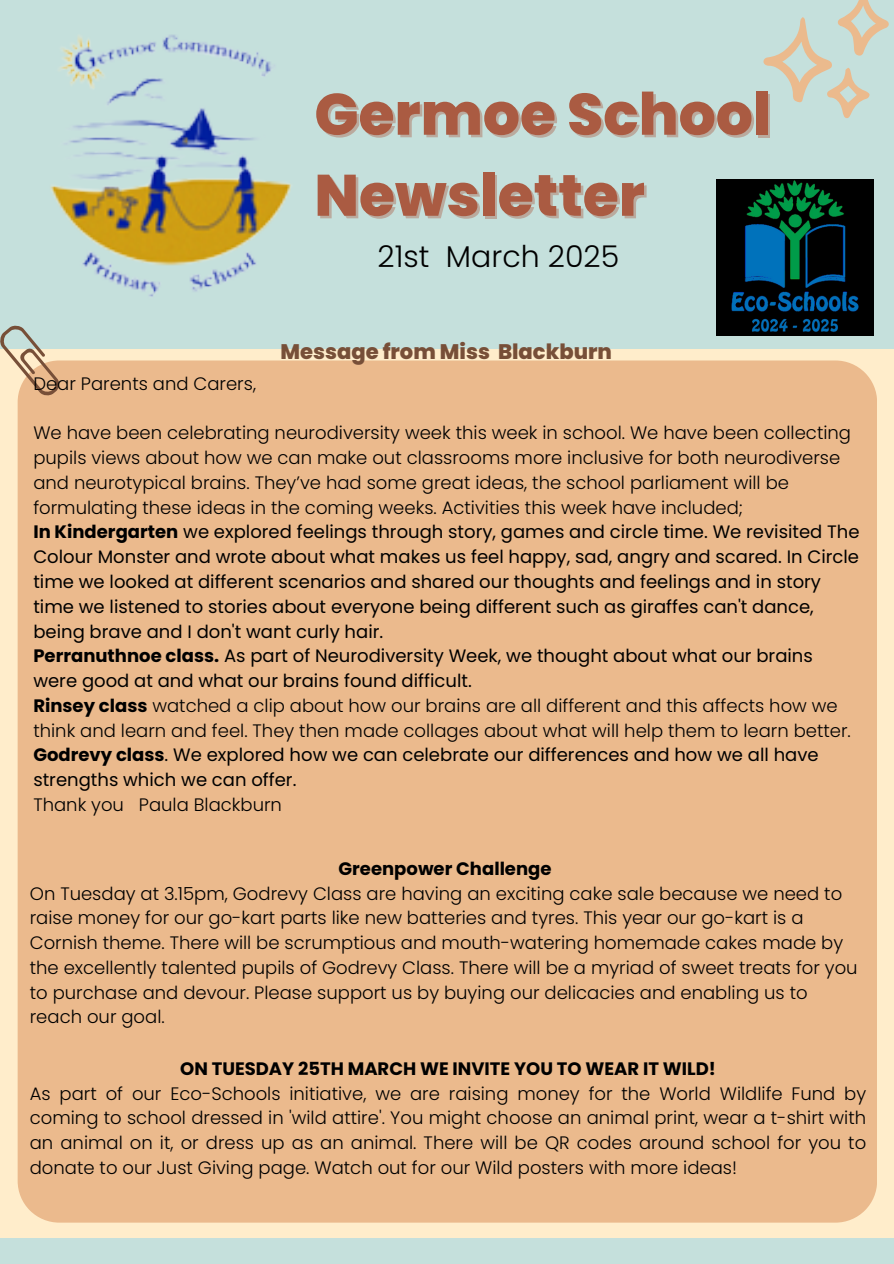
<style>
.page{position:relative;width:894px;height:1264px;background:#fff}
.page>*{position:absolute;margin:0;border:0;box-sizing:border-box;transform-origin:0 0}
.t1{font:800 58.35px "Poppins";color:#aa5b42}
.t2{font:300 30px "Poppins";color:#000}
.t3{font:800 21px "Poppins";color:#774f38}
.t4{font:300 18px/24.8px "Poppins";color:#000}
.t5{font:18px/24.8px "Poppins";color:#000}
.t6{font:700 18px "Poppins";color:#000}
.s1{font-weight:700}
</style>
<div class="page">
<div style="left:0;top:0;width:893px;height:1263px;background:#ffedcb"></div>
<div style="left:0;top:0;width:893px;height:349px;background:#c5e0dc"></div>
<div style="left:0;top:1238px;width:893px;height:25px;background:#c5e0dc"></div>
<svg style="left:763px;top:0;width:125px;height:118px"></svg>
<div style="left:18px;top:360px;width:858px;height:862px;background:#ebba8d"></div>
<svg style="left:0;top:325px;width:36px;height:71px"></svg>
<img style="left:36px;top:35px;width:290px;height:373px">
<img style="left:716px;top:179px;width:156px;height:156px">
<p class="t1" style="left:314px;top:73px;width:458px">Germoe School</p>
<h1 class="t1" style="left:314px;top:154px;width:332px">Newsletter</h1>
<h2 class="t2" style="left:377px;top:236px;width:243px">21st March 2025</h2>
<p class="t3" style="left:280px;top:337px;width:333px">Message from Miss Blackburn</p>
<h3 class="t4" style="left:33px;top:371px;width:224px">Dear Parents and Carers,</h3>
<p class="t4" style="left:33px;top:421px;width:819px">We have been celebrating neurodiversity week this week in school. We have been collecting pupils views about how we can make out classrooms more inclusive for both neurodiverse and neurotypical brains. They’ve had some great ideas, the school parliament will be formulating these ideas in the coming weeks. Activities this week have included;</p>
<p class="t5" style="left:33px;top:520px;width:827px"><span class="s1">In Kindergarten</span> we explored feelings through story, games and circle time. We revisited The Colour Monster and wrote about what makes us feel happy, sad, angry and scared. In Circle time we looked at different scenarios and shared our thoughts and feelings and in story time we listened to stories about everyone being different such as giraffes can't dance, being brave and I don't want curly hair.</p>
<p class="t5" style="left:33px;top:643px;width:780px"><span class="s1">Perranuthnoe class.</span> As part of Neurodiversity Week, we thought about what our brains were good at and what our brains found difficult.</p>
<p class="t4" style="left:33px;top:693px;width:818px"><span class="s1">Rinsey class</span> watched a clip about how our brains are all different and this affects how we think and learn and feel. They then made collages about what will help them to learn better.</p>
<p class="t5" style="left:33px;top:742px;width:786px"><span class="s1">Godrevy class</span>. We explored how we can celebrate our differences and how we all have strengths which we can offer.</p>
<p class="t4" style="left:33px;top:792px;width:250px">Thank you Paula Blackburn</p>
<p class="t6" style="left:338px;top:855px;width:214px">Greenpower Challenge</p>
<p class="t4" style="left:30px;top:880px;width:829px">On Tuesday at 3.15pm, Godrevy Class are having an exciting cake sale because we need to raise money for our go-kart parts like new batteries and tyres. This year our go-kart is a Cornish theme. There will be scrumptious and mouth-watering homemade cakes made by the excellently talented pupils of Godrevy Class. There will be a myriad of sweet treats for you to purchase and devour. Please support us by buying our delicacies and enabling us to reach our goal.</p>
<p class="t6" style="left:180px;top:1055px;width:537px">ON TUESDAY 25TH MARCH WE INVITE YOU TO WEAR IT WILD!</p>
<p class="t4" style="left:30px;top:1080px;width:837px;text-align:justify">As part of our Eco-Schools initiative, we are raising money for the World Wildlife Fund by coming to school dressed in 'wild attire'. You might choose an animal print, wear a t-shirt with an animal on it, or dress up as an animal. There will be QR codes around school for you to donate to our Just Giving page. Watch out for our Wild posters with more ideas!</p>
</div>
